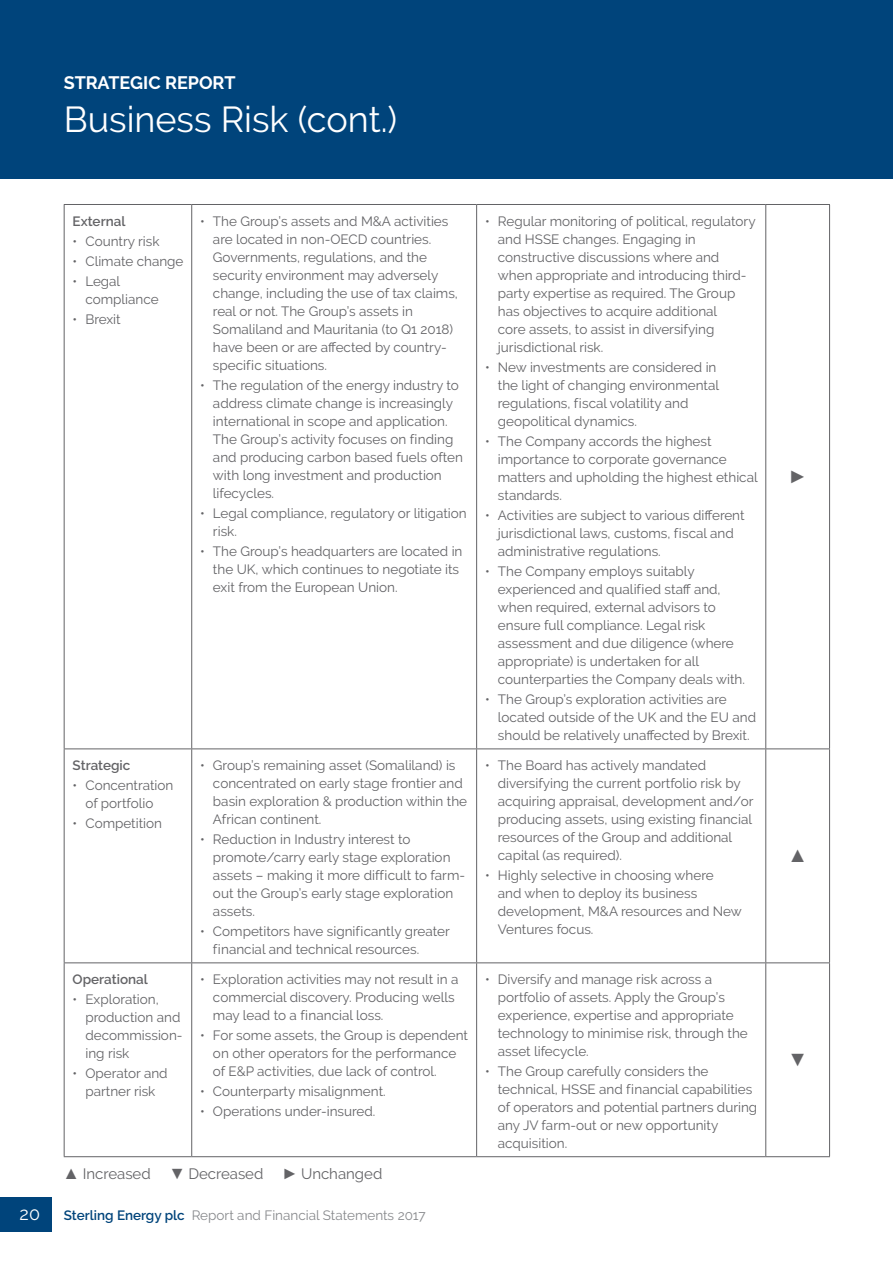
<style>
.page{position:relative;width:893px;height:1263px;background:#fff}
.page>*{position:absolute;margin:0;border:0;box-sizing:border-box;transform-origin:0 0}
.t1{font:36px "Raleway";color:#fff}
.t2{font:700 18px "Raleway";color:#fff}
.Body_Copy_Plain{font:18px "Arial";color:#636366}
.t3{font:18px "Raleway";color:#fff}
.Body_Copy_Plain-2{font:15px "Raleway";color:#636366}
.Body_Copy_Plain-3{font:13.5px/18px "Raleway";color:#636366}
.t4{font:13.5px "Raleway";color:#87898c}
.Body_Copy_Plain-4{font:600 13.5px "Raleway";color:#636366}
.s1{font-family:"Arial"}
.s2{font-weight:600;color:#00447b}
</style>
<div class="page">
<div style="left:0;top:0;width:893px;height:179px;background:#00447b"></div>
<hr style="left:64px;top:204px;width:128px;height:1px;background:#636366">
<hr style="left:64px;top:205px;width:1px;height:543px;background:#636366">
<hr style="left:192px;top:204px;width:285px;height:1px;background:#636366">
<hr style="left:191px;top:205px;width:1px;height:543px;background:#636366">
<hr style="left:477px;top:204px;width:289px;height:1px;background:#636366">
<hr style="left:476px;top:205px;width:1px;height:543px;background:#636366">
<hr style="left:766px;top:204px;width:64px;height:1px;background:#636366">
<hr style="left:765px;top:205px;width:1px;height:543px;background:#636366">
<hr style="left:829px;top:205px;width:1px;height:543px;background:#636366">
<hr style="left:64px;top:748px;width:128px;height:1px;background:#636366">
<hr style="left:64px;top:749px;width:1px;height:213px;background:#636366">
<hr style="left:192px;top:748px;width:285px;height:1px;background:#636366">
<hr style="left:191px;top:749px;width:1px;height:213px;background:#636366">
<hr style="left:477px;top:748px;width:289px;height:1px;background:#636366">
<hr style="left:476px;top:749px;width:1px;height:213px;background:#636366">
<hr style="left:766px;top:748px;width:64px;height:1px;background:#636366">
<hr style="left:765px;top:749px;width:1px;height:213px;background:#636366">
<hr style="left:829px;top:749px;width:1px;height:213px;background:#636366">
<hr style="left:64px;top:962px;width:128px;height:1px;background:#636366">
<hr style="left:64px;top:963px;width:1px;height:193px;background:#636366">
<hr style="left:192px;top:962px;width:285px;height:1px;background:#636366">
<hr style="left:191px;top:963px;width:1px;height:193px;background:#636366">
<hr style="left:477px;top:962px;width:289px;height:1px;background:#636366">
<hr style="left:476px;top:963px;width:1px;height:193px;background:#636366">
<hr style="left:766px;top:962px;width:64px;height:1px;background:#636366">
<hr style="left:765px;top:963px;width:1px;height:193px;background:#636366">
<hr style="left:829px;top:963px;width:1px;height:193px;background:#636366">
<hr style="left:64px;top:1156px;width:128px;height:1px;background:#636366">
<hr style="left:192px;top:1156px;width:285px;height:1px;background:#636366">
<hr style="left:477px;top:1156px;width:289px;height:1px;background:#636366">
<hr style="left:766px;top:1156px;width:64px;height:1px;background:#636366">
<div style="left:0;top:1197px;width:51px;height:34px;background:#00447b"></div>
<p class="t2" style="left:64px;top:73px;width:173px">STRATEGIC REPORT</p>
<p class="t1" style="left:64px;top:98px;width:335px">Business Risk (cont.)</p>
<p class="Body_Copy_Plain-4" style="left:73px;top:213px;width:54px">External</p>
<p class="Body_Copy_Plain-3" style="left:73px;top:232px;width:88px">• Country risk</p>
<p class="Body_Copy_Plain-3" style="left:73px;top:252px;width:112px">• Climate change</p>
<p class="Body_Copy_Plain-3" style="left:85px;top:272px;width:75px;text-indent:-13px">• Legal compliance</p>
<p class="Body_Copy_Plain-3" style="left:73px;top:310px;width:50px">• Brexit</p>
<p class="Body_Copy_Plain-3" style="left:213px;top:212px;width:246px;text-indent:-13px">• The Group’s assets and M&amp;A activities are located in non-OECD countries.<br>Governments, regulations, and the security environment may adversely change, including the use of tax claims, real or not. The Group’s assets in Somaliland and Mauritania (to Q1 2018) have been or are affected by country&shy;specific situations.</p>
<p class="Body_Copy_Plain-3" style="left:213px;top:376px;width:252px;text-indent:-13px">• The regulation of the energy industry to address climate change is increasingly international in scope and application.<br>The Group’s activity focuses on finding and producing carbon based fuels often with long investment and production lifecycles.</p>
<p class="Body_Copy_Plain-3" style="left:213px;top:504px;width:255px;text-indent:-13px">• Legal compliance, regulatory or litigation risk.</p>
<p class="Body_Copy_Plain-3" style="left:213px;top:542px;width:251px;text-indent:-13px">• The Group’s headquarters are located in the UK, which continues to negotiate its exit from the European Union.</p>
<p class="Body_Copy_Plain-4" style="left:73px;top:757px;width:59px">Strategic</p>
<p class="Body_Copy_Plain-3" style="left:73px;top:776px;width:102px;text-align:center">• Concentration of portfolio</p>
<p class="Body_Copy_Plain-3" style="left:73px;top:814px;width:91px">• Competition</p>
<p class="Body_Copy_Plain-4" style="left:73px;top:971px;width:77px">Operational</p>
<p class="Body_Copy_Plain-3" style="left:85px;top:990px;width:99px;text-indent:-13px">• Exploration, production and decommission&shy;ing risk</p>
<p class="Body_Copy_Plain-3" style="left:73px;top:1064px;width:96px;text-align:center">• Operator and partner risk</p>
<p class="Body_Copy_Plain-3" style="left:213px;top:756px;width:256px;text-indent:-13px">• Group’s remaining asset (Somaliland) is concentrated on early stage frontier and basin exploration &amp; production within the African continent.</p>
<p class="Body_Copy_Plain-3" style="left:213px;top:830px;width:254px;text-indent:-13px">• Reduction in Industry interest to promote/carry early stage exploration assets – making it more difficult to farm&shy;out the Group’s early stage exploration assets.</p>
<p class="Body_Copy_Plain-3" style="left:213px;top:922px;width:238px;text-indent:-13px">• Competitors have significantly greater financial and technical resources.</p>
<p class="Body_Copy_Plain-3" style="left:213px;top:970px;width:247px;text-indent:-13px">• Exploration activities may not result in a commercial discovery. Producing wells may lead to a financial loss.</p>
<p class="Body_Copy_Plain-3" style="left:213px;top:1026px;width:257px;text-indent:-13px">• For some assets, the Group is dependent on other operators for the performance of E&amp;P activities, due lack of control.</p>
<p class="Body_Copy_Plain-3" style="left:200px;top:1082px;width:187px">• Counterparty misalignment.</p>
<p class="Body_Copy_Plain-3" style="left:200px;top:1103px;width:177px">• Operations under-insured.</p>
<p class="Body_Copy_Plain-2" style="left:64px;top:1165px;width:89px"><span class="s1">▲</span> Increased</p>
<p class="Body_Copy_Plain-2" style="left:170px;top:1165px;width:95px"><span class="s1">▼</span> Decreased</p>
<p class="Body_Copy_Plain-2" style="left:283px;top:1165px;width:101px"><span class="s1">►</span> Unchanged</p>
<p class="t3" style="left:20px;top:1204px;width:22px">20</p>
<p class="t4" style="left:64px;top:1208px;width:363px"><span class="s2">Sterling Energy plc</span> Report and Financial Statements 2017</p>
<p class="Body_Copy_Plain-3" style="left:498px;top:212px;width:259px;text-indent:-13px">• Regular monitoring of political, regulatory and HSSE changes. Engaging in constructive discussions where and when appropriate and introducing third&shy;party expertise as required. The Group has objectives to acquire additional<br>core assets, to assist in diversifying jurisdictional risk.</p>
<p class="Body_Copy_Plain-3" style="left:498px;top:358px;width:223px;text-indent:-13px">• New investments are considered in the light of changing environmental regulations, fiscal volatility and geopolitical dynamics.</p>
<p class="Body_Copy_Plain-3" style="left:498px;top:432px;width:261px;text-indent:-13px">• The Company accords the highest importance to corporate governance matters and upholding the highest ethical standards.</p>
<p class="Body_Copy_Plain-3" style="left:498px;top:506px;width:248px;text-indent:-13px">• Activities are subject to various different jurisdictional laws, customs, fiscal and administrative regulations.</p>
<p class="Body_Copy_Plain-3" style="left:498px;top:562px;width:249px;text-indent:-13px">• The Company employs suitably experienced and qualified staff and, when required, external advisors to ensure full compliance. Legal risk assessment and due diligence (where appropriate) is undertaken for all counterparties the Company deals with.</p>
<p class="Body_Copy_Plain-3" style="left:498px;top:691px;width:260px;text-indent:-13px">• The Group’s exploration activities are located outside of the UK and the EU and should be relatively unaffected by Brexit.</p>
<p class="Body_Copy_Plain-3" style="left:498px;top:756px;width:257px;text-indent:-13px">• The Board has actively mandated diversifying the current portfolio risk by acquiring appraisal, development and/or producing assets, using existing financial resources of the Group and additional capital (as required).</p>
<p class="Body_Copy_Plain-3" style="left:498px;top:866px;width:246px;text-indent:-13px">• Highly selective in choosing where<br>and when to deploy its business development, M&amp;A resources and New<br>Ventures focus.</p>
<p class="Body_Copy_Plain-3" style="left:498px;top:970px;width:251px;text-indent:-13px">• Diversify and manage risk across a portfolio of assets. Apply the Group’s experience, expertise and appropriate technology to minimise risk, through the asset lifecycle.</p>
<p class="Body_Copy_Plain-3" style="left:498px;top:1062px;width:261px;text-indent:-13px">• The Group carefully considers the technical, HSSE and financial capabilities of operators and potential partners during any JV farm-out or new opportunity acquisition.</p>
<p class="Body_Copy_Plain" style="left:789px;top:465px;width:19px">►</p>
<p class="Body_Copy_Plain" style="left:789px;top:844px;width:19px">▲</p>
<p class="Body_Copy_Plain" style="left:789px;top:1048px;width:19px">▼</p>
</div>
